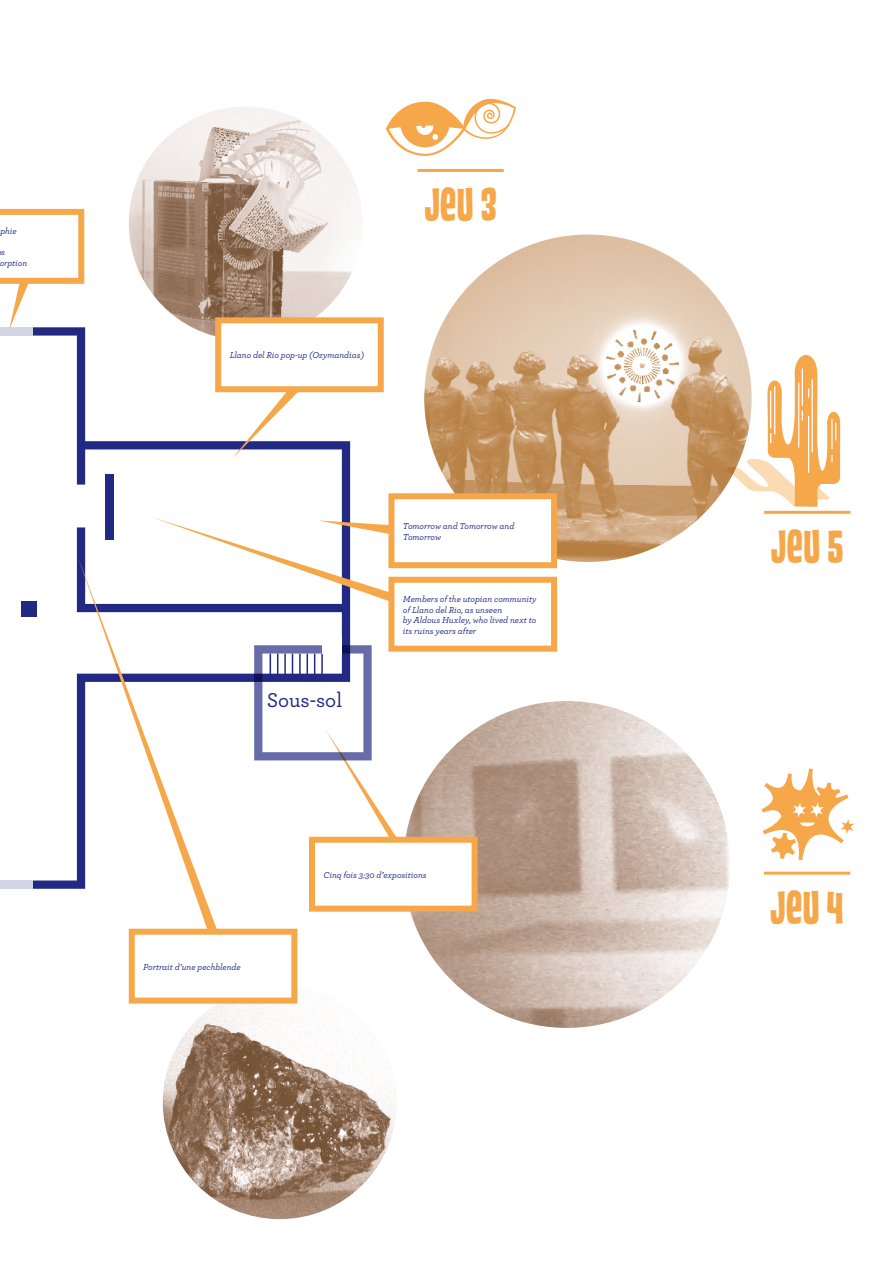
<style>
.page{position:relative;width:893px;height:1263px;background:#fff}
.page>*{position:absolute;margin:0;border:0;box-sizing:border-box;transform-origin:0 0}
.t1{font:45px "House Movements Custom";letter-spacing:.02em;color:#f5a749}
.t2{font:500 21px "Archer";letter-spacing:-.005em;color:#222983}
.t3{font:italic 500 9px/10.5px "Archer";letter-spacing:-.005em;color:#222983}
</style>
<div class="page">
<svg style="left:21px;top:327px;width:329px;height:562px"></svg>
<div style="left:105px;top:475px;width:8px;height:65px;background:#222983"></div>
<div style="left:0;top:327px;width:32px;height:9px;background:#d3d4e6"></div>
<div style="left:0;top:880px;width:32px;height:9px;background:#d3d4e6"></div>
<img style="left:424px;top:235px;width:328px;height:327px;border-radius:164px">
<img style="left:403px;top:701px;width:327px;height:327px;border-radius:163px">
<img style="left:129px;top:107px;width:233px;height:231px">
<img style="left:163px;top:985px;width:234px;height:234px;border-radius:117px">
<div style="left:218px;top:320px;width:163px;height:69px;background:#fff"></div>
<div style="left:215px;top:317px;width:169px;height:75px;border:6px solid #f5a749"></div>
<div style="left:388px;top:577px;width:169px;height:75px;border:6px solid #f5a749"></div>
<div style="left:312px;top:840px;width:163px;height:69px;background:#fff"></div>
<div style="left:309px;top:837px;width:169px;height:75px;border:6px solid #f5a749"></div>
<div style="left:132px;top:932px;width:162px;height:68px;background:#fff"></div>
<div style="left:129px;top:929px;width:168px;height:74px;border:6px solid #f5a749"></div>
<div style="left:391px;top:496px;width:163px;height:69px;background:#fff"></div>
<div style="left:388px;top:493px;width:169px;height:75px;border:6px solid #f5a749"></div>
<svg style="left:0;top:209px;width:84px;height:121px"></svg>
<svg style="left:232px;top:389px;width:69px;height:69px"></svg>
<svg style="left:152px;top:517px;width:239px;height:85px"></svg>
<svg style="left:78px;top:556px;width:140px;height:376px"></svg>
<svg style="left:254px;top:645px;width:144px;height:196px"></svg>
<hr style="left:321px;top:654px;width:2px;height:22px;background:#222983">
<div style="left:323px;top:638px;width:19px;height:16px;background:#fff"></div>
<hr style="left:764px;top:511px;width:86px;height:3px;background:#f5a749">
<div style="left:795px;top:355px;width:22px;height:36px;background:#f5a749;border-radius:50%"></div>
<svg style="left:726px;top:361px;width:114px;height:146px"></svg>
<hr style="left:417px;top:169px;width:87px;height:3px;background:#f5a749">
<svg style="left:389px;top:98px;width:127px;height:56px"></svg>
<hr style="left:764px;top:872px;width:86px;height:3px;background:#f5a749">
<svg style="left:762px;top:768px;width:92px;height:92px"></svg>
<p class="t3" style="left:0;top:225px;width:18px">phie</p>
<p class="t3" style="left:0;top:246px;width:29px">s orption</p>
<p class="t3" style="left:230px;top:350px;width:136px">Llano del Rio pop-up (Ozymandias)</p>
<h1 class="t1" style="left:425px;top:178px;width:73px">JEU 3</h1>
<h2 class="t2" style="left:267px;top:685px;width:77px">Sous-sol</h2>
<p class="t3" style="left:403px;top:520px;width:113px">Tomorrow and Tomorrow and<br>Tomorrow</p>
<p class="t3" style="left:403px;top:593px;width:135px">Members of the utopian community of Llano del Rio, as unseen<br>by Aldous Huxley, who lived next to its ruins years after</p>
<p class="t3" style="left:143px;top:961px;width:99px">Portrait d’une pechblende</p>
<p class="t3" style="left:323px;top:869px;width:105px">Cinq fois 3:30 d’expositions</p>
<h1 class="t1" style="left:771px;top:520px;width:74px">JEU 5</h1>
<h1 class="t1" style="left:770px;top:881px;width:75px">JEU 4</h1>
</div>
